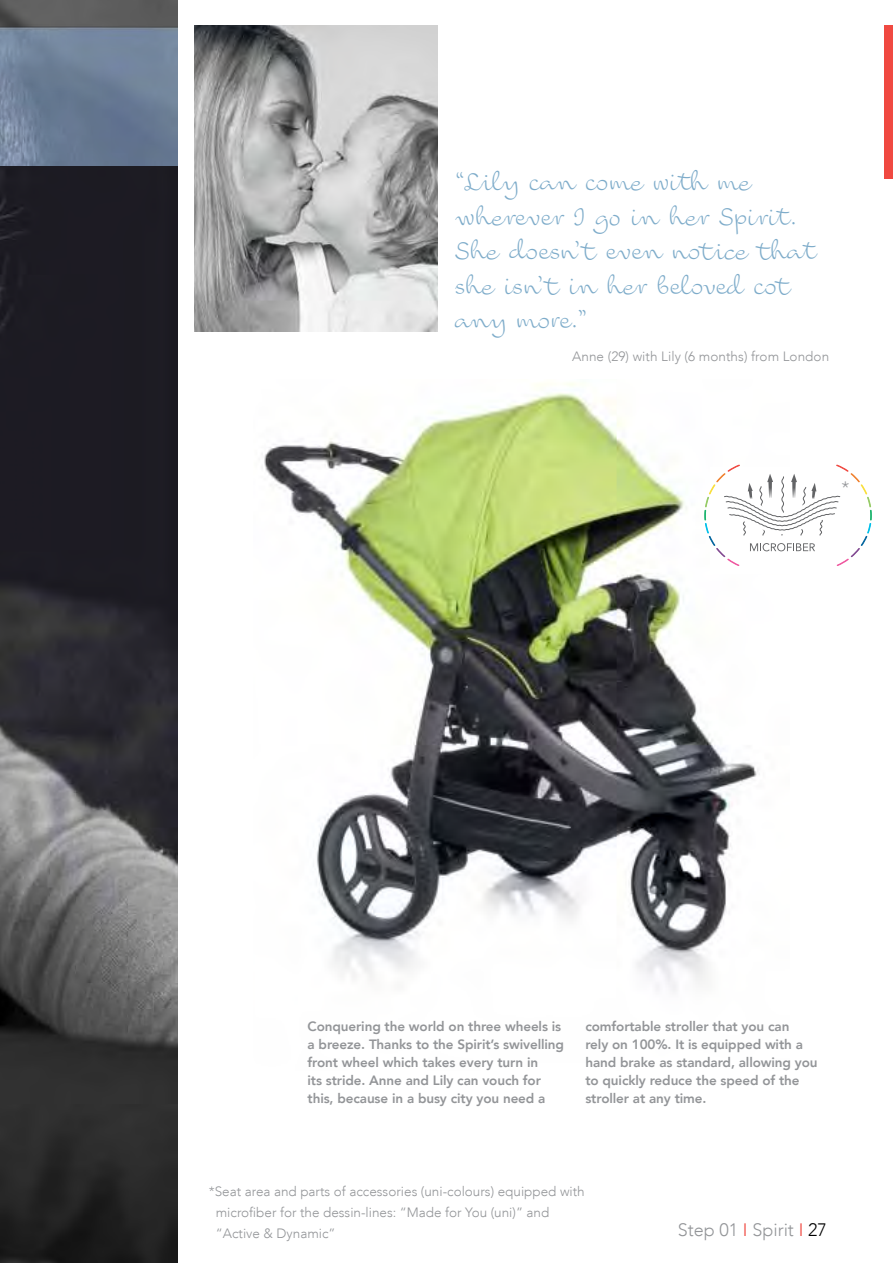
<style>
.page{position:relative;width:893px;height:1263px;background:#fff}
.page>*{position:absolute;margin:0;border:0;box-sizing:border-box;transform-origin:0 0}
.t1{font:25.5px/34.5px "Teutonia";letter-spacing:-.02em;color:#7eacca}
.t2{font:300 18px "Avenir LT";color:#939598}
.t3{font:800 13.5px/18px "Avenir LT";letter-spacing:-.01em;color:#939598}
.t4{font:300 13.5px/21px "Avenir LT";color:#939598}
.s1{color:#f04941}
.s2{color:#000}
</style>
<div class="page">
<img style="left:262px;top:383px;width:497px;height:609px">
<img style="left:0;top:0;width:177px;height:1263px">
<img style="left:0;top:24px;width:177px;height:142px">
<img style="left:194px;top:26px;width:244px;height:306px">
<div style="left:884px;top:26px;width:9px;height:153px;background:#f04941"></div>
<div style="left:710px;top:467px;width:140px;height:106px;background:#fff"></div>
<svg style="left:704px;top:465px;width:168px;height:101px"></svg>
<h1 class="t1" style="left:455px;top:167px;width:363px">“Lily can come with me wherever I go in her Spirit.<br>She doesn’t even notice that she isn’t in her beloved cot any more.”</h1>
<p class="t4" style="left:572px;top:346px;width:259px">Anne (29) with Lily (6 months) from London</p>
<h2 class="t2" style="left:841px;top:477px;width:9px">*</h2>
<p class="t3" style="left:308px;top:1017px;width:258px">Conquering the world on three wheels is a breeze. Thanks to the Spirit’s swivelling front wheel which takes every turn in<br>its stride. Anne and Lily can vouch for this, because in a busy city you need a</p>
<p class="t3" style="left:585px;top:1017px;width:234px">comfortable stroller that you can<br>rely on 100%. It is equipped with a hand brake as standard, allowing you to quickly reduce the speed of the stroller at any time.</p>
<p class="t4" style="left:216px;top:1181px;width:370px;text-indent:-7px">*Seat area and parts of accessories (uni-colours) equipped with microfiber for the dessin-lines: “Made for You (uni)” and “Active &amp; Dynamic”</p>
<h2 class="t2" style="left:678px;top:1219px;width:150px">Step 01 <span class="s1">I</span> Spirit <span class="s1">I</span> <span class="s2">27</span></h2>
</div>
